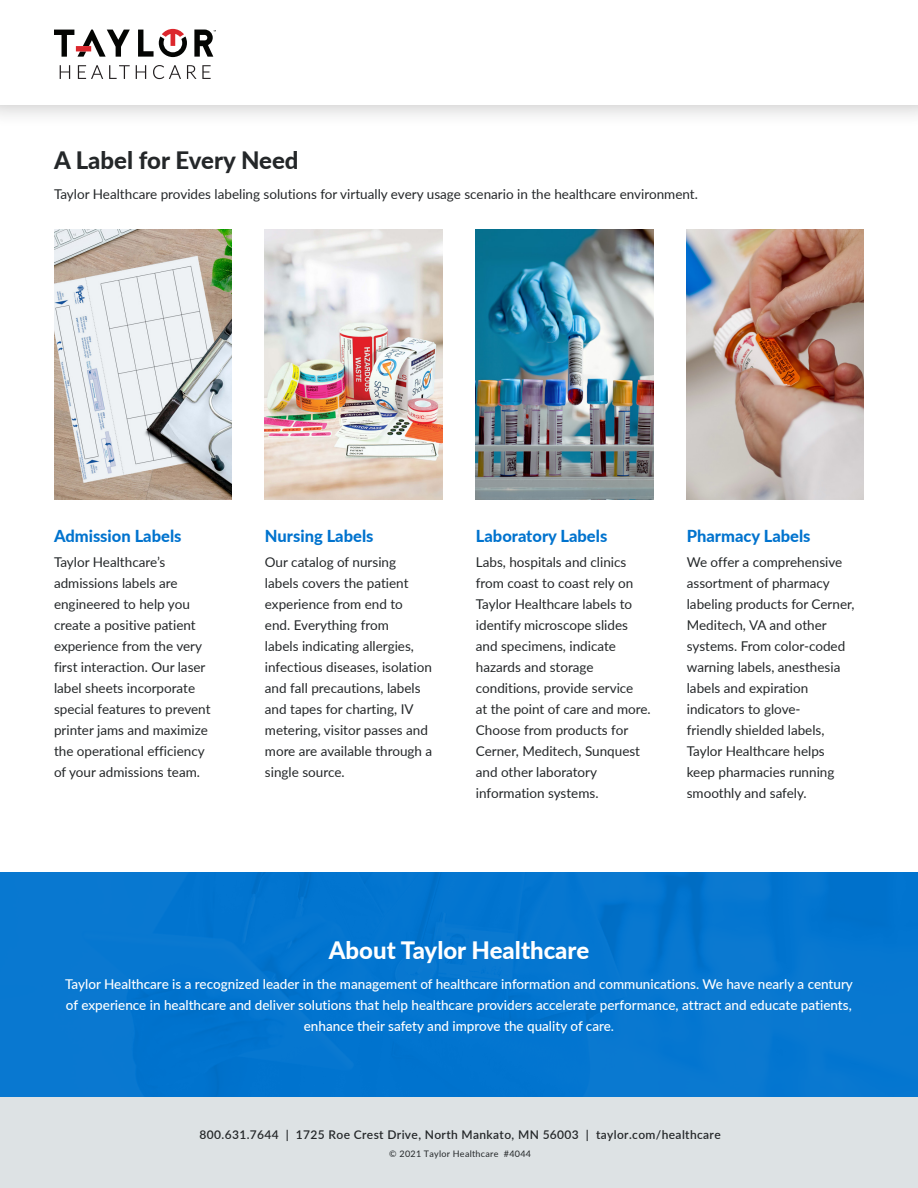
<style>
.page{position:relative;width:918px;height:1188px;background:#fff}
.page>*{position:absolute;margin:0;border:0;box-sizing:border-box;transform-origin:0 0}
.H2__White{font:800 24px "Lato";color:#fff}
.t1{font:800 24px "Lato";color:#242729}
.t2{font:800 16.5px "Lato";color:#0073ce}
.Body_Copy{font:13.5px/21px "Lato";color:#242729}
.Colored_Box_Body_Cop{font:500 13.5px/21px "Lato";color:#fff;text-align:center}
.t3{font:600 12px "Lato";letter-spacing:.03em;color:#242729}
.t4{font:9px "Lato";letter-spacing:.03em;color:#242729}
</style>
<div class="page">
<img style="left:476px;top:229px;width:177px;height:270px">
<img style="left:265px;top:229px;width:177px;height:270px">
<img style="left:687px;top:229px;width:177px;height:270px">
<img style="left:54px;top:229px;width:177px;height:270px">
<div style="left:0;top:873px;width:918px;height:225px;background:#0073ce"></div>
<div style="left:0;top:0;width:918px;height:127px;background:#231f20;opacity:.3"></div>
<div style="left:0;top:0;width:918px;height:105px;background:#fff"></div>
<svg style="left:194px;top:30px;width:22px;height:27px"></svg>
<svg style="left:54px;top:30px;width:76px;height:27px"></svg>
<svg style="left:138px;top:29px;width:49px;height:28px"></svg>
<svg style="left:60px;top:65px;width:10px;height:14px"></svg>
<svg style="left:78px;top:65px;width:25px;height:14px"></svg>
<svg style="left:109px;top:65px;width:21px;height:14px"></svg>
<svg style="left:136px;top:65px;width:10px;height:14px"></svg>
<svg style="left:153px;top:65px;width:28px;height:14px"></svg>
<svg style="left:187px;top:65px;width:24px;height:14px"></svg>
<div style="left:0;top:1098px;width:918px;height:90px;background:#dde2e4"></div>
<h2 class="t1" style="left:54px;top:143px;width:246px">A Label for Every Need</h2>
<p class="Body_Copy" style="left:54px;top:183px;width:645px">Taylor Healthcare provides labeling solutions for virtually every usage scenario in the healthcare environment.</p>
<h3 class="t2" style="left:54px;top:524px;width:129px">Admission Labels</h3>
<p class="Body_Copy" style="left:54px;top:551px;width:158px">Taylor Healthcare’s admissions labels are engineered to help you create a positive patient experience from the very first interaction. Our laser label sheets incorporate special features to prevent printer jams and maximize the operational efficiency of your admissions team.</p>
<h3 class="t2" style="left:265px;top:524px;width:110px">Nursing Labels</h3>
<p class="Body_Copy" style="left:265px;top:551px;width:169px">Our catalog of nursing labels covers the patient experience from end to<br>end. Everything from<br>labels indicating allergies, infectious diseases, isolation and fall precautions, labels and tapes for charting, IV metering, visitor passes and more are available through a single source.</p>
<h3 class="t2" style="left:476px;top:524px;width:133px">Laboratory Labels</h3>
<p class="Body_Copy" style="left:476px;top:551px;width:176px">Labs, hospitals and clinics from coast to coast rely on<br>Taylor Healthcare labels to identify microscope slides and specimens, indicate hazards and storage conditions, provide service<br>at the point of care and more.<br>Choose from products for<br>Cerner, Meditech, Sunquest and other laboratory information systems.</p>
<h3 class="t2" style="left:687px;top:524px;width:125px">Pharmacy Labels</h3>
<p class="Body_Copy" style="left:687px;top:551px;width:169px">We offer a comprehensive assortment of pharmacy labeling products for Cerner,<br>Meditech, VA and other systems. From color-coded warning labels, anesthesia labels and expiration indicators to glove-<br>friendly shielded labels,<br>Taylor Healthcare helps keep pharmacies running smoothly and safely.</p>
<p class="H2__White" style="left:329px;top:933px;width:262px">About Taylor Healthcare</p>
<p class="Colored_Box_Body_Cop" style="left:65px;top:973px;width:789px">Taylor Healthcare is a recognized leader in the management of healthcare information and communications. We have nearly a century of experience in healthcare and deliver solutions that help healthcare providers accelerate performance, attract and educate patients, enhance their safety and improve the quality of care.</p>
<p class="t3" style="left:200px;top:1126px;width:523px">800.631.7644 | 1725 Roe Crest Drive, North Mankato, MN 56003 | taylor.com/healthcare</p>
<p class="t4" style="left:389px;top:1147px;width:143px">© 2021 Taylor Healthcare #4044</p>
</div>
